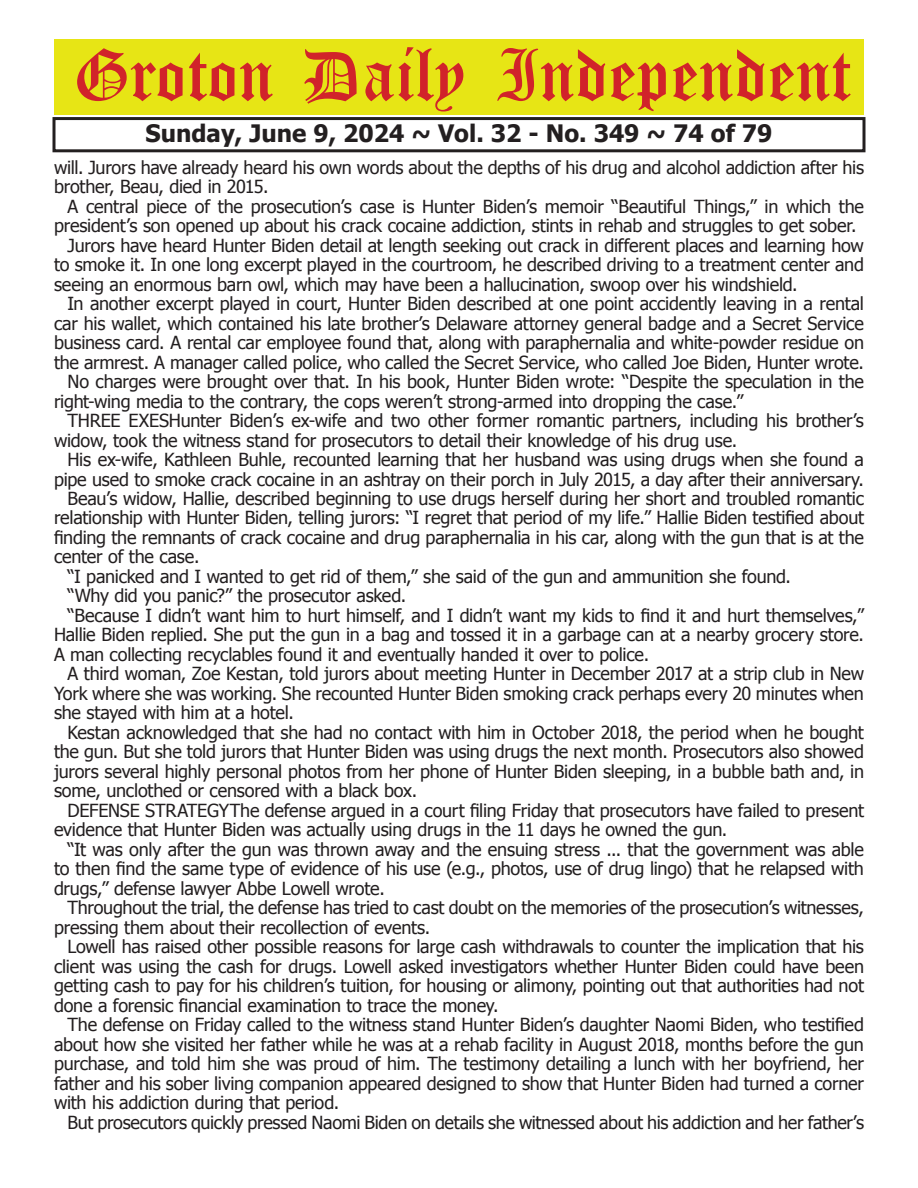
<style>
.page{position:relative;width:918px;height:1188px;background:#fff}
.page>*{position:absolute;margin:0;border:0;box-sizing:border-box;transform-origin:0 0}
.t1{font:54px "Old English Five";color:#d1232a}
.t2{font:700 24px "Tahoma";color:#231f20}
.t3{font:18px/19.5px "Tahoma";letter-spacing:-.015em;color:#231f20}
</style>
<div class="page">
<div style="left:52px;top:117px;width:814px;height:35px;border:3px solid #231f20"></div>
<div style="left:54px;top:40px;width:810px;height:75px;background:#e7e515"></div>
<h1 class="t1" style="left:73px;top:50px;width:779px">Groton Daily Independent</h1>
<h2 class="t2" style="left:146px;top:116px;width:628px">Sunday, June 9, 2024 ~ Vol. 32 - No. 349 ~ 74 of 79</h2>
<p class="t3" style="left:54px;top:156px;width:812px">will. Jurors have already heard his own words about the depths of his drug and alcohol addiction after his brother, Beau, died in 2015.</p>
<p class="t3" style="left:68px;top:195px;width:798px">A central piece of the prosecution’s case is Hunter Biden’s memoir “Beautiful Things,” in which the</p>
<p class="t3" style="left:54px;top:215px;width:804px">president’s son opened up about his crack cocaine addiction, stints in rehab and struggles to get sober.</p>
<p class="t3" style="left:68px;top:234px;width:798px">Jurors have heard Hunter Biden detail at length seeking out crack in different places and learning how</p>
<p class="t3" style="left:54px;top:254px;width:811px">to smoke it. In one long excerpt played in the courtroom, he described driving to a treatment center and</p>
<p class="t3" style="left:54px;top:273px;width:745px">seeing an enormous barn owl, which may have been a hallucination, swoop over his windshield.</p>
<p class="t3" style="left:68px;top:293px;width:798px">In another excerpt played in court, Hunter Biden described at one point accidently leaving in a rental</p>
<p class="t3" style="left:54px;top:312px;width:811px">car his wallet, which contained his late brother’s Delaware attorney general badge and a Secret Service</p>
<p class="t3" style="left:54px;top:332px;width:812px">business card. A rental car employee found that, along with paraphernalia and white-powder residue on</p>
<p class="t3" style="left:54px;top:351px;width:812px">the armrest. A manager called police, who called the Secret Service, who called Joe Biden, Hunter wrote.</p>
<p class="t3" style="left:68px;top:371px;width:798px">No charges were brought over that. In his book, Hunter Biden wrote: “Despite the speculation in the</p>
<p class="t3" style="left:54px;top:390px;width:691px">right-wing media to the contrary, the cops weren’t strong-armed into dropping the case.”</p>
<p class="t3" style="left:68px;top:410px;width:798px">THREE EXESHunter Biden’s ex-wife and two other former romantic partners, including his brother’s</p>
<p class="t3" style="left:54px;top:429px;width:685px">widow, took the witness stand for prosecutors to detail their knowledge of his drug use.</p>
<p class="t3" style="left:68px;top:449px;width:798px">His ex-wife, Kathleen Buhle, recounted learning that her husband was using drugs when she found a</p>
<p class="t3" style="left:54px;top:468px;width:812px">pipe used to smoke crack cocaine in an ashtray on their porch in July 2015, a day after their anniversary.</p>
<p class="t3" style="left:68px;top:488px;width:798px">Beau’s widow, Hallie, described beginning to use drugs herself during her short and troubled romantic</p>
<p class="t3" style="left:54px;top:507px;width:812px">relationship with Hunter Biden, telling jurors: “I regret that period of my life.” Hallie Biden testified about</p>
<p class="t3" style="left:54px;top:527px;width:811px">finding the remnants of crack cocaine and drug paraphernalia in his car, along with the gun that is at the</p>
<p class="t3" style="left:54px;top:546px;width:147px">center of the case.</p>
<p class="t3" style="left:68px;top:566px;width:725px">“I panicked and I wanted to get rid of them,” she said of the gun and ammunition she found.</p>
<p class="t3" style="left:68px;top:585px;width:340px">“Why did you panic?” the prosecutor asked.</p>
<p class="t3" style="left:68px;top:605px;width:798px">“Because I didn’t want him to hurt himself, and I didn’t want my kids to find it and hurt themselves,”</p>
<p class="t3" style="left:54px;top:624px;width:812px">Hallie Biden replied. She put the gun in a bag and tossed it in a garbage can at a nearby grocery store.</p>
<p class="t3" style="left:54px;top:644px;width:597px">A man collecting recyclables found it and eventually handed it over to police.</p>
<p class="t3" style="left:68px;top:663px;width:798px">A third woman, Zoe Kestan, told jurors about meeting Hunter in December 2017 at a strip club in New</p>
<p class="t3" style="left:54px;top:683px;width:811px">York where she was working. She recounted Hunter Biden smoking crack perhaps every 20 minutes when</p>
<p class="t3" style="left:54px;top:702px;width:241px">she stayed with him at a hotel.</p>
<p class="t3" style="left:68px;top:722px;width:798px">Kestan acknowledged that she had no contact with him in October 2018, the period when he bought</p>
<p class="t3" style="left:54px;top:741px;width:811px">the gun. But she told jurors that Hunter Biden was using drugs the next month. Prosecutors also showed</p>
<p class="t3" style="left:54px;top:761px;width:812px">jurors several highly personal photos from her phone of Hunter Biden sleeping, in a bubble bath and, in</p>
<p class="t3" style="left:54px;top:780px;width:365px">some, unclothed or censored with a black box.</p>
<p class="t3" style="left:68px;top:800px;width:798px">DEFENSE STRATEGYThe defense argued in a court filing Friday that prosecutors have failed to present</p>
<p class="t3" style="left:54px;top:819px;width:675px">evidence that Hunter Biden was actually using drugs in the 11 days he owned the gun.</p>
<p class="t3" style="left:68px;top:839px;width:798px">“It was only after the gun was thrown away and the ensuing stress ... that the government was able</p>
<p class="t3" style="left:54px;top:858px;width:811px">to then find the same type of evidence of his use (e.g., photos, use of drug lingo) that he relapsed with</p>
<p class="t3" style="left:54px;top:878px;width:332px">drugs,” defense lawyer Abbe Lowell wrote.</p>
<p class="t3" style="left:68px;top:897px;width:798px">Throughout the trial, the defense has tried to cast doubt on the memories of the prosecution’s witnesses,</p>
<p class="t3" style="left:54px;top:917px;width:378px">pressing them about their recollection of events.</p>
<p class="t3" style="left:68px;top:936px;width:798px">Lowell has raised other possible reasons for large cash withdrawals to counter the implication that his</p>
<p class="t3" style="left:54px;top:956px;width:812px">client was using the cash for drugs. Lowell asked investigators whether Hunter Biden could have been</p>
<p class="t3" style="left:54px;top:975px;width:812px">getting cash to pay for his children’s tuition, for housing or alimony, pointing out that authorities had not</p>
<p class="t3" style="left:54px;top:995px;width:446px">done a forensic financial examination to trace the money.</p>
<p class="t3" style="left:68px;top:1014px;width:798px">The defense on Friday called to the witness stand Hunter Biden’s daughter Naomi Biden, who testified</p>
<p class="t3" style="left:54px;top:1034px;width:811px">about how she visited her father while he was at a rehab facility in August 2018, months before the gun</p>
<p class="t3" style="left:54px;top:1053px;width:812px">purchase, and told him she was proud of him. The testimony detailing a lunch with her boyfriend, her</p>
<p class="t3" style="left:54px;top:1073px;width:811px">father and his sober living companion appeared designed to show that Hunter Biden had turned a corner</p>
<p class="t3" style="left:54px;top:1092px;width:287px">with his addiction during that period.</p>
<p class="t3" style="left:68px;top:1112px;width:798px">But prosecutors quickly pressed Naomi Biden on details she witnessed about his addiction and her father’s</p>
</div>
